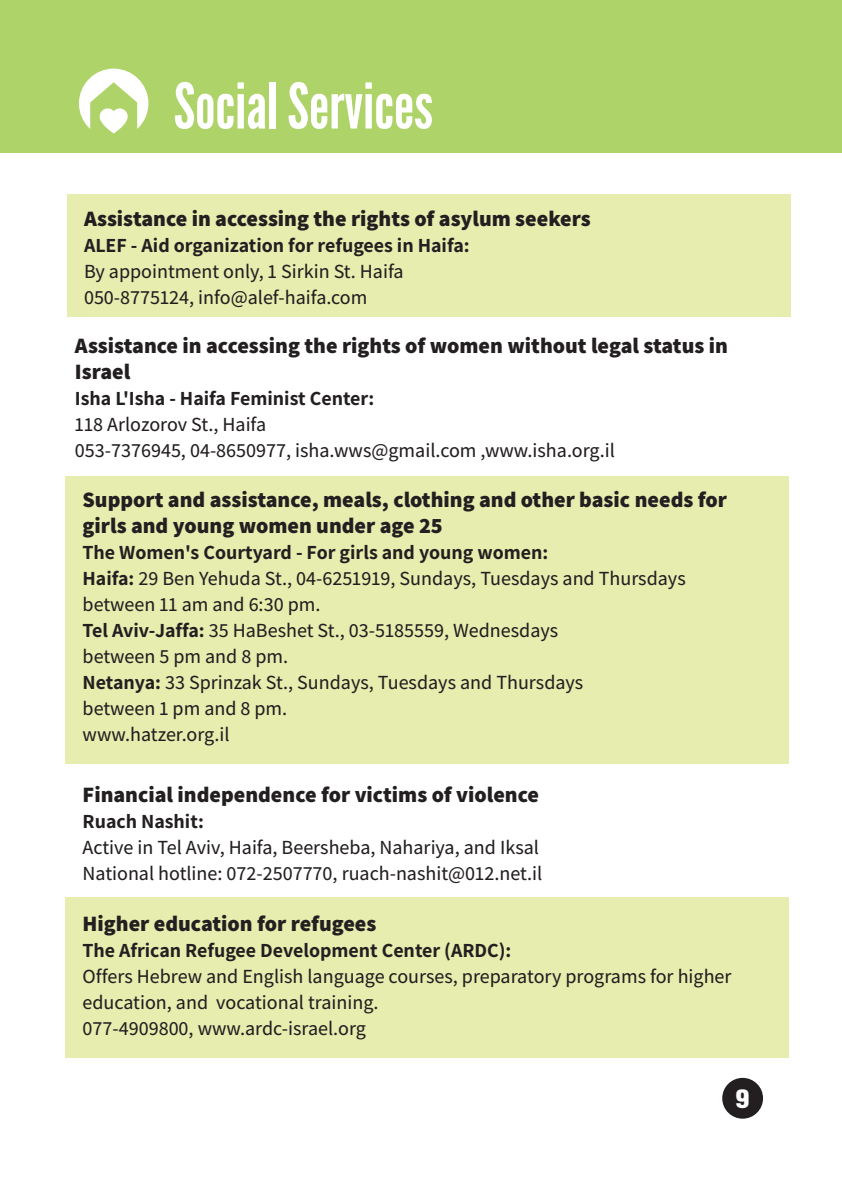
<style>
.page{position:relative;width:842px;height:1191px;background:#fff}
.page>*{position:absolute;margin:0;border:0;box-sizing:border-box;transform-origin:0 0}
.t1{font:62.8px "League Gothic";color:#fff}
.t2{font:700 28.4px "Avigul FM";color:#fff}
.t3{font:800 22px/26px "Assistant";color:#231f20}
.t4{font:500 20px/26px "Assistant";color:#231f20}
.t5{font:700 20px "Assistant";color:#231f20}
.s1{font-weight:700}
</style>
<div class="page">
<div style="left:722px;top:1077px;width:41px;height:41px;background:#231f20;border-radius:50%"></div>
<div style="left:66px;top:477px;width:723px;height:287px;background:#e6edaf"></div>
<div style="left:66px;top:897px;width:723px;height:160px;background:#e6edaf"></div>
<div style="left:67px;top:194px;width:723px;height:123px;background:#e6edaf"></div>
<div style="left:0;top:0;width:842px;height:153px;background:#aed369"></div>
<div style="left:79px;top:69px;width:69px;height:69px;background:#fff;border-radius:50%"></div>
<svg style="left:90px;top:82px;width:47px;height:56px"></svg>
<h1 class="t1" style="left:174px;top:69px;width:261px">Social Services</h1>
<p class="t3" style="left:84px;top:205px;width:508px">Assistance in accessing the rights of asylum seekers</p>
<p class="t5" style="left:84px;top:232px;width:387px">ALEF - Aid organization for refugees in Haifa:</p>
<p class="t4" style="left:84px;top:257px;width:321px">By appointment only, 1 Sirkin St. Haifa<br>050-8775124, info@alef-haifa.com</p>
<p class="t3" style="left:75px;top:332px;width:654px">Assistance in accessing the rights of women without legal status in<br>Israel</p>
<p class="t5" style="left:75px;top:385px;width:301px">Isha L'Isha - Haifa Feminist Center:</p>
<p class="t4" style="left:75px;top:410px;width:541px">118 Arlozorov St., Haifa<br>053-7376945, 04-8650977, isha.wws@gmail.com ,www.isha.org.il</p>
<p class="t3" style="left:83px;top:486px;width:646px">Support and assistance, meals, clothing and other basic needs for girls and young women under age 25</p>
<p class="t4" style="left:83px;top:538px;width:605px"><span class="s1">The Women's Courtyard - For girls and young women:<br>Haifa:</span> 29 Ben Yehuda St., 04-6251919, Sundays, Tuesdays and Thursdays between 11 am and 6:30 pm.<br><span class="s1">Tel Aviv-Jaffa:</span> 35 HaBeshet St., 03-5185559, Wednesdays<br>between 5 pm and 8 pm.<br><span class="s1">Netanya:</span> 33 Sprinzak St., Sundays, Tuesdays and Thursdays<br>between 1 pm and 8 pm.<br>www.hatzer.org.il</p>
<p class="t3" style="left:83px;top:780px;width:458px">Financial independence for victims of violence</p>
<p class="t5" style="left:83px;top:807px;width:123px">Ruach Nashit:</p>
<p class="t4" style="left:83px;top:833px;width:461px">Active in Tel Aviv, Haifa, Beersheba, Nahariya, and Iksal<br>National hotline: 072-2507770, ruach-nashit@012.net.il</p>
<p class="t3" style="left:83px;top:909px;width:295px">Higher education for refugees</p>
<p class="t5" style="left:83px;top:936px;width:430px">The African Refugee Development Center (ARDC):</p>
<p class="t4" style="left:83px;top:962px;width:650px">Offers Hebrew and English language courses, preparatory programs for higher education, and vocational training.<br>077-4909800, www.ardc-israel.org</p>
<h2 class="t2" style="left:735px;top:1085px;width:16px">9</h2>
</div>
